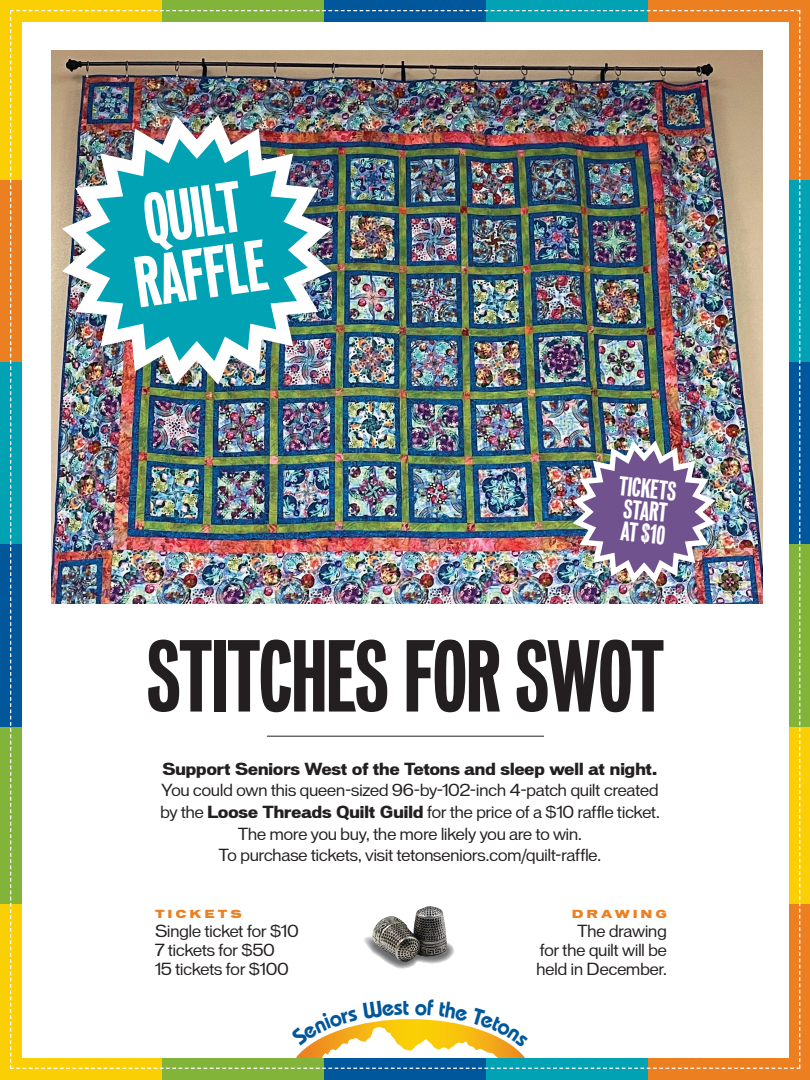
<style>
.page{position:relative;width:810px;height:1080px;background:#fff}
.page>*{position:absolute;margin:0;border:0;box-sizing:border-box;transform-origin:0 0}
.t1{font:92.75px "Vonnes Exbold Comp";letter-spacing:-.015em;color:#231f20}
.t2{font:65.56px/61.6px "Vonnes Exbold Comp";color:#fff}
.t3{font:24.69px/22.6px "Vonnes Exbold Comp";color:#fff}
.t4{font:15.88px/19.1px "Vonnes";letter-spacing:-.035em;color:#231f20;text-align:center}
.t5{font:800 15.88px "Vonnes";letter-spacing:-.035em;color:#231f20}
.t6{font:10.62px "Vonnes X Bold Ex CAPS";letter-spacing:.275em;color:#ec7f20}
.s1{font-weight:800}
</style>
<div class="page">
<div style="left:0;top:1059px;width:162px;height:21px;background:#fad004"></div>
<div style="left:162px;top:1059px;width:162px;height:21px;background:#83b43a"></div>
<div style="left:324px;top:1059px;width:163px;height:21px;background:#01579b"></div>
<div style="left:487px;top:1059px;width:162px;height:21px;background:#00a2b4"></div>
<div style="left:649px;top:1059px;width:161px;height:21px;background:#ec7f20"></div>
<div style="left:0;top:0;width:162px;height:21px;background:#fad004"></div>
<div style="left:162px;top:0;width:162px;height:21px;background:#83b43a"></div>
<div style="left:324px;top:0;width:163px;height:21px;background:#01579b"></div>
<div style="left:487px;top:0;width:162px;height:21px;background:#00a2b4"></div>
<div style="left:649px;top:0;width:161px;height:21px;background:#ec7f20"></div>
<div style="left:790px;top:726px;width:20px;height:182px;background:#fad004"></div>
<div style="left:0;top:726px;width:21px;height:182px;background:#83b43a"></div>
<div style="left:790px;top:544px;width:20px;height:182px;background:#83b43a"></div>
<div style="left:0;top:544px;width:21px;height:182px;background:#01579b"></div>
<div style="left:790px;top:362px;width:20px;height:182px;background:#01579b"></div>
<div style="left:0;top:362px;width:21px;height:182px;background:#00a2b4"></div>
<div style="left:790px;top:180px;width:20px;height:182px;background:#00a2b4"></div>
<div style="left:0;top:180px;width:21px;height:182px;background:#ec7f20"></div>
<div style="left:790px;top:18px;width:20px;height:162px;background:#ec7f20"></div>
<div style="left:0;top:18px;width:21px;height:162px;background:#fad004"></div>
<div style="left:790px;top:905px;width:20px;height:162px;background:#ec7f20"></div>
<div style="left:0;top:905px;width:21px;height:162px;background:#fad004"></div>
<img style="left:10px;top:10px;width:790px;height:1059px">
<h2 class="t2" style="left:123px;top:193px;width:134px;rotate:-8deg">QUILT<br>RAFFLE</h2>
<h3 class="t3" style="left:620px;top:475px;width:59px;rotate:6deg">TICKETS<br>START<br>AT $10</h3>
<h1 class="t1" style="left:147px;top:623px;width:518px">STITCHES FOR SWOT</h1>
<p class="t5" style="left:162px;top:760px;width:497px">Support Seniors West of the Tetons and sleep well at night.</p>
<p class="t4" style="left:160px;top:779px;width:502px;line-height:21.8px">You could own this queen-sized 96-by-102-inch 4-patch quilt created by the <span class="s1">Loose Threads Quilt Guild</span> for the price of a $10 raffle ticket.<br>The more you buy, the more likely you are to win.<br>To purchase tickets, visit tetonseniors.com/quilt-raffle.</p>
<p class="t6" style="left:155px;top:908px;width:88px">TICKETS</p>
<p class="t4" style="left:155px;top:921px;width:145px;text-align:left">Single ticket for $10<br>7 tickets for $50<br>15 tickets for $100</p>
<p class="t6" style="left:572px;top:908px;width:97px">DRAWING</p>
<p class="t4" style="left:536px;top:921px;width:132px;text-align:justify;text-indent:41px">The drawing for the quilt will be held in December.</p>
</div>
